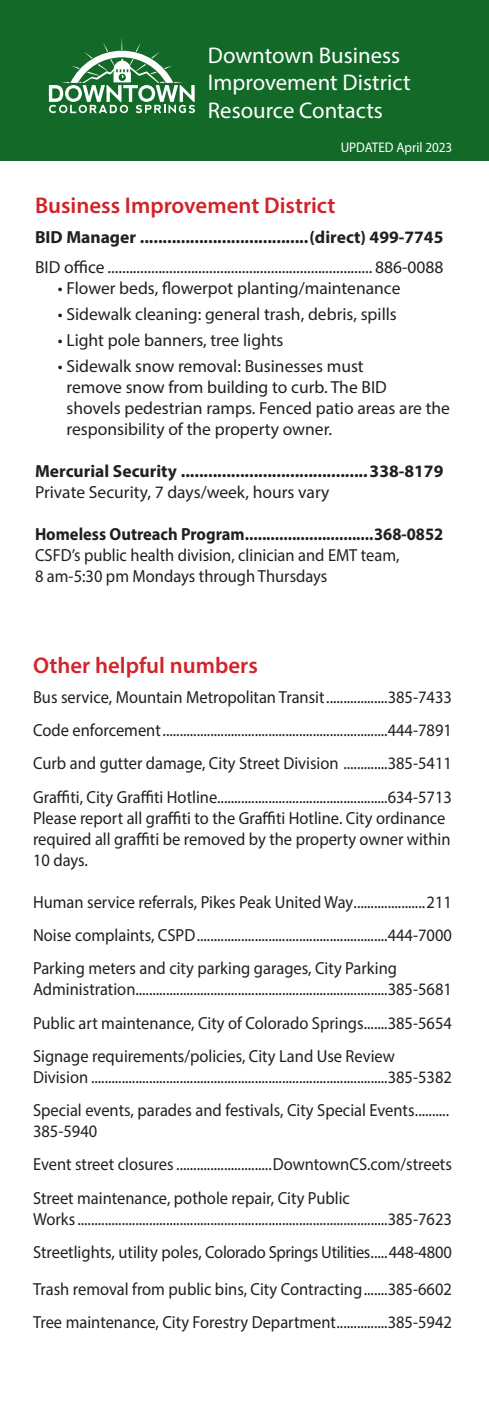
<style>
.page{position:relative;width:489px;height:1418px;background:#fff}
.page>*{position:absolute;margin:0;border:0;box-sizing:border-box;transform-origin:0 0}
.t1{font:22.75px/27.3px "Myriad Pro";color:#fff}
.t2{font:600 22.75px "Myriad Pro";color:#d1232a}
.t3{font:17.5px/21px "Myriad Pro";color:#231f20;scale:.94 1}
.t4{font:17.5px/21px "Myriad Pro";color:#231f20}
.t5{font:700 17.5px "Myriad Pro";color:#231f20}
.t6{font:700 17.5px "Myriad Pro";color:#231f20;scale:.94 1}
.t7{font:14px "Myriad Pro";color:#fff;scale:.94 1}
</style>
<div class="page">
<div style="left:0;top:0;width:488px;height:161px;background:#126928"></div>
<svg style="left:49px;top:38px;width:146px;height:75px"></svg>
<p class="t1" style="left:208px;top:41px;width:204px">Downtown Business<br>Improvement District<br>Resource Contacts</p>
<p class="t7" style="left:340px;top:139px;width:120px">UPDATED April 2023</p>
<p class="t2" style="left:35px;top:191px;width:302px">Business Improvement District</p>
<p class="t5" style="left:35px;top:225px;width:409px">BID Manager .....................................(direct) 499-7745</p>
<p class="t4" style="left:35px;top:256px;width:409px">BID office ......................................................................... 886-0088</p>
<p class="t4" style="left:58px;top:277px;width:344px">• Flower beds, flowerpot planting/maintenance</p>
<p class="t4" style="left:58px;top:303px;width:340px">• Sidewalk cleaning: general trash, debris, spills</p>
<p class="t4" style="left:58px;top:329px;width:227px">• Light pole banners, tree lights</p>
<p class="t4" style="left:66px;top:356px;width:385px;text-indent:-9px">• Sidewalk snow removal: Businesses must<br>remove snow from building to curb. The BID<br>shovels pedestrian ramps. Fenced patio areas are the responsibility of the property owner.</p>
<p class="t5" style="left:35px;top:460px;width:409px">Mercurial Security .........................................338-8179</p>
<p class="t4" style="left:35px;top:482px;width:295px">Private Security, 7 days/week, hours vary</p>
<p class="t6" style="left:35px;top:523px;width:435px">Homeless Outreach Program..............................368-0852</p>
<p class="t3" style="left:35px;top:545px;width:389px">CSFD’s public health division, clinician and EMT team,<br>8 am-5:30 pm Mondays through Thursdays</p>
<p class="t2" style="left:33px;top:651px;width:226px">Other helpful numbers</p>
<p class="t3" style="left:33px;top:686px;width:446px">Bus service, Mountain Metropolitan Transit..................385-7433</p>
<p class="t3" style="left:33px;top:719px;width:446px">Code enforcement..................................................................444-7891</p>
<p class="t3" style="left:33px;top:753px;width:446px">Curb and gutter damage, City Street Division .............385-5411</p>
<p class="t3" style="left:33px;top:786px;width:446px">Graffiti, City Graffiti Hotline..................................................634-5713</p>
<p class="t3" style="left:33px;top:807px;width:445px">Please report all graffiti to the Graffiti Hotline. City ordinance required all graffiti be removed by the property owner within<br>10 days.</p>
<p class="t3" style="left:33px;top:891px;width:446px">Human service referrals, Pikes Peak United Way.....................211</p>
<p class="t3" style="left:33px;top:924px;width:446px">Noise complaints, CSPD........................................................444-7000</p>
<p class="t3" style="left:33px;top:957px;width:446px">Parking meters and city parking garages, City Parking<br>Administration..........................................................................385-5681</p>
<p class="t3" style="left:33px;top:1012px;width:446px">Public art maintenance, City of Colorado Springs.......385-5654</p>
<p class="t3" style="left:33px;top:1045px;width:446px">Signage requirements/policies, City Land Use Review<br>Division .......................................................................................385-5382</p>
<p class="t3" style="left:33px;top:1099px;width:443px">Special events, parades and festivals, City Special Events..........<br>385-5940</p>
<p class="t3" style="left:33px;top:1153px;width:446px">Event street closures ............................DowntownCS.com/streets</p>
<p class="t3" style="left:33px;top:1187px;width:446px">Street maintenance, pothole repair, City Public<br>Works...........................................................................................385-7623</p>
<p class="t3" style="left:33px;top:1241px;width:446px">Streetlights, utility poles, Colorado Springs Utilities.....448-4800</p>
<p class="t3" style="left:33px;top:1278px;width:446px">Trash removal from public bins, City Contracting.......385-6602</p>
<p class="t3" style="left:33px;top:1311px;width:446px">Tree maintenance, City Forestry Department...............385-5942</p>
</div>
